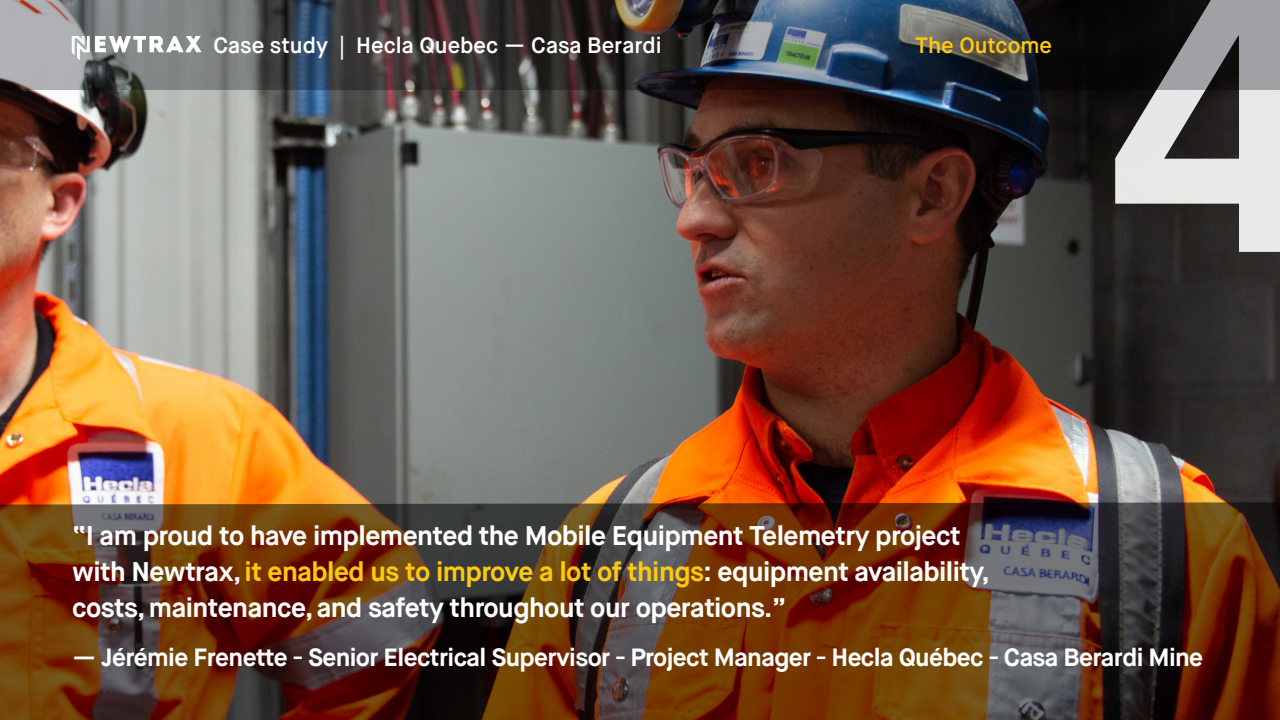
<style>
.page{position:relative;width:1280px;height:720px;background:#fff}
.page>*{position:absolute;margin:0;border:0;box-sizing:border-box;transform-origin:0 0}
.t1{font:700 359.9px "Maison Neue";color:#fff}
.t2{font:700 27px/36px "Maison Neue";letter-spacing:-.02em;color:#fff}
.t3{font:700 25px "Maison Neue";letter-spacing:-.025em;color:#fff}
.t4{font:600 22.3px "Maison Neue";color:#fff}
.t5{font:600 22.3px "Maison Neue";color:#fec80b}
.s1{color:#fec80b}
</style>
<div class="page">
<img style="left:0;top:90px;width:1280px;height:412px">
<svg style="left:0;top:502px;width:1280px;height:218px;background:#59321a"></svg>
<img style="left:0;top:0;width:1280px;height:90px">
<svg style="left:72px;top:36px;width:129px;height:24px"></svg>
<p class="t4" style="left:213px;top:31px;width:450px">Case study | Hecla Quebec — Casa Berardi</p>
<p class="t5" style="left:915px;top:31px;width:138px">The Outcome</p>
<h1 class="t1" style="left:1108px;top:-102px;width:215px">4</h1>
<p class="t2" style="left:72px;top:518px;width:919px">“I am proud to have implemented the Mobile Equipment Telemetry project with Newtrax, <span class="s1">it enabled us to improve a lot of things</span>: equipment availability, costs, maintenance, and safety throughout our operations.”</p>
<p class="t3" style="left:72px;top:641px;width:1133px">— Jérémie Frenette - Senior Electrical Supervisor - Project Manager - Hecla Québec - Casa Berardi Mine</p>
</div>
